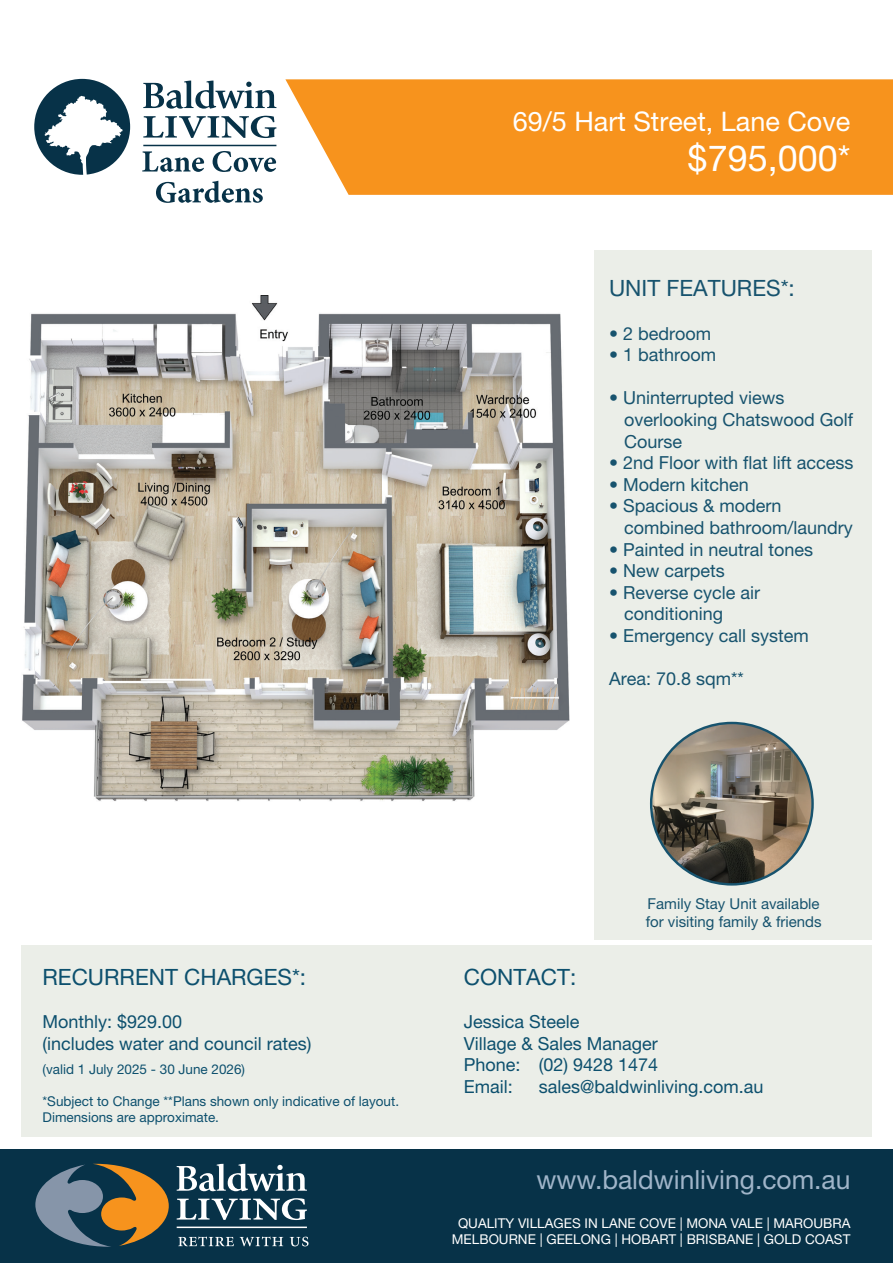
<style>
.page{position:relative;width:893px;height:1263px;background:#fff}
.page>*{position:absolute;margin:0;border:0;box-sizing:border-box;transform-origin:0 0}
.t1{font:36px "Helvetica Neue LT Std";color:#fff}
.t2{font:27px "Helvetica Neue LT Std";color:#fff}
.t3{font:26.4px "Helvetica Neue LT Std";color:#a0b5c9}
.t4{font:22.5px "Helvetica Neue LT Std";color:#0d506e}
.t5{font:22.5px "Helvetica Neue LT Std";color:#17536e}
.t6{font:18px/21.6px "Helvetica Neue LT Std";color:#17536e}
.t7{font:18px/21.6px "Helvetica Neue LT Std";color:#0d506e}
.t8{font:15px/18px "Helvetica Neue LT Std";color:#17536e}
.t9{font:13.5px/16.2px "Helvetica Neue LT Std";color:#0d506e}
.t10{font:13.5px/16.2px "Helvetica Neue LT Std";color:#fff;text-align:center}
</style>
<div class="page">
<div style="left:285px;top:79px;width:608px;height:116px;background:#f7931d"></div>
<div style="left:0;top:1149px;width:893px;height:114px;background:#073248"></div>
<svg style="left:177px;top:1164px;width:130px;height:27px"></svg>
<svg style="left:35px;top:1164px;width:134px;height:83px"></svg>
<svg style="left:177px;top:1198px;width:130px;height:22px"></svg>
<svg style="left:178px;top:1236px;width:56px;height:10px"></svg>
<svg style="left:240px;top:1236px;width:43px;height:10px"></svg>
<svg style="left:290px;top:1237px;width:18px;height:9px"></svg>
<hr style="left:177px;top:1226px;width:130px;height:2px;background:#fff">
<svg style="left:143px;top:81px;width:133px;height:28px"></svg>
<svg style="left:143px;top:116px;width:133px;height:22px"></svg>
<hr style="left:143px;top:145px;width:133px;height:1px;background:#073248">
<svg style="left:142px;top:151px;width:62px;height:21px"></svg>
<svg style="left:213px;top:151px;width:63px;height:21px"></svg>
<svg style="left:156px;top:181px;width:107px;height:22px"></svg>
<svg style="left:34px;top:79px;width:96px;height:96px"></svg>
<div style="left:21px;top:945px;width:851px;height:192px;background:#ebeee8"></div>
<div style="left:594px;top:250px;width:278px;height:690px;background:#ebeee8"></div>
<svg style="left:650px;top:722px;width:164px;height:163px"></svg>
<img style="left:652px;top:724px;width:159px;height:159px;border-radius:79px">
<img style="left:22px;top:295px;width:547px;height:506px">
<h2 class="t2" style="left:513px;top:105px;width:339px">69/5 Hart Street, Lane Cove</h2>
<h1 class="t1" style="left:688px;top:137px;width:164px">$795,000*</h1>
<p class="t5" style="left:609px;top:275px;width:187px">UNIT FEATURES*:</p>
<p class="t6" style="left:609px;top:322px;width:104px">• 2 bedroom</p>
<p class="t6" style="left:609px;top:344px;width:109px">• 1 bathroom</p>
<p class="t6" style="left:624px;top:387px;width:230px;text-indent:-15px">• Uninterrupted views overlooking Chatswood Golf<br>Course</p>
<p class="t6" style="left:609px;top:452px;width:246px">• 2nd Floor with flat lift access</p>
<p class="t6" style="left:609px;top:473px;width:141px">• Modern kitchen</p>
<p class="t6" style="left:624px;top:495px;width:230px;text-indent:-15px">• Spacious &amp; modern combined bathroom/laundry</p>
<p class="t6" style="left:609px;top:538px;width:206px">• Painted in neutral tones</p>
<p class="t6" style="left:609px;top:560px;width:117px">• New carpets</p>
<p class="t6" style="left:624px;top:581px;width:137px;text-indent:-15px">• Reverse cycle air conditioning</p>
<p class="t6" style="left:609px;top:625px;width:201px">• Emergency call system</p>
<p class="t6" style="left:609px;top:668px;width:136px">Area: 70.8 sqm**</p>
<p class="t4" style="left:43px;top:963px;width:265px">RECURRENT CHARGES*:</p>
<p class="t7" style="left:43px;top:1011px;width:271px">Monthly: $929.00<br>(includes water and council rates)</p>
<p class="t9" style="left:43px;top:1061px;width:204px">(valid 1 July 2025 - 30 June 2026)</p>
<p class="t9" style="left:43px;top:1093px;width:358px">*Subject to Change **Plans shown only indicative of layout.<br>Dimensions are approximate.</p>
<p class="t8" style="left:646px;top:895px;width:177px">Family Stay Unit available for visiting family &amp; friends</p>
<p class="t4" style="left:464px;top:963px;width:114px">CONTACT:</p>
<p class="t7" style="left:464px;top:1011px;width:196px">Jessica Steele<br>Village &amp; Sales Manager<br>Phone: (02) 9428 1474<br>Email:</p>
<p class="t7" style="left:539px;top:1075px;width:226px">sales@baldwinliving.com.au</p>
<h3 class="t3" style="left:536px;top:1163px;width:315px">www.baldwinliving.com.au</h3>
<p class="t10" style="left:452px;top:1215px;width:400px">QUALITY VILLAGES IN LANE COVE | MONA VALE | MAROUBRA<br>MELBOURNE | GEELONG | HOBART | BRISBANE | GOLD COAST</p>
</div>
